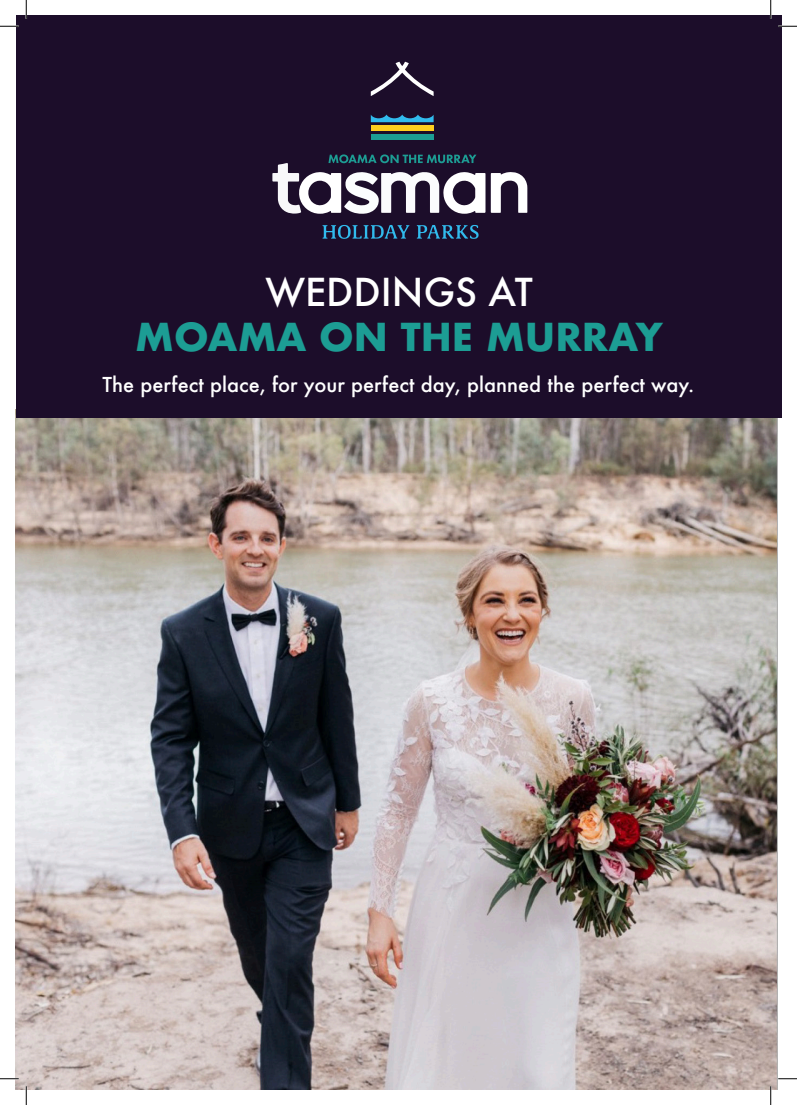
<style>
.page{position:relative;width:797px;height:1105px;background:#fff}
.page>*{position:absolute;margin:0;border:0;box-sizing:border-box;transform-origin:0 0}
.t1{font:700 37.5px "Futura";color:#1c9d94}
.t2{font:500 37.5px "Futura";color:#fff}
.t3{font:500 20px "Futura";color:#fff}
</style>
<div class="page">
<img style="left:16px;top:418px;width:761px;height:671px">
<div style="left:16px;top:16px;width:765px;height:402px;background:#1c0d2a"></div>
<div style="left:371px;top:134px;width:62px;height:6px;background:#1c9d94"></div>
<div style="left:371px;top:125px;width:62px;height:6px;background:#fece1e"></div>
<svg style="left:371px;top:115px;width:62px;height:7px"></svg>
<svg style="left:371px;top:62px;width:62px;height:34px"></svg>
<svg style="left:417px;top:225px;width:61px;height:14px"></svg>
<svg style="left:322px;top:225px;width:87px;height:14px"></svg>
<svg style="left:491px;top:172px;width:36px;height:41px"></svg>
<svg style="left:272px;top:154px;width:213px;height:60px"></svg>
<svg style="left:0;top:25px;width:19px;height:2px"></svg>
<svg style="left:778px;top:25px;width:19px;height:2px"></svg>
<svg style="left:0;top:1078px;width:19px;height:1px"></svg>
<svg style="left:778px;top:1078px;width:19px;height:1px"></svg>
<svg style="left:25px;top:0;width:2px;height:19px"></svg>
<svg style="left:25px;top:1086px;width:2px;height:19px"></svg>
<svg style="left:770px;top:0;width:1px;height:19px"></svg>
<svg style="left:770px;top:1086px;width:1px;height:19px"></svg>
<p class="t2" style="left:265px;top:266px;width:269px">WEDDINGS AT</p>
<p class="t1" style="left:135px;top:309px;width:529px">MOAMA ON THE MURRAY</p>
<p class="t3" style="left:102px;top:371px;width:593px">The perfect place, for your perfect day, planned the perfect way.</p>
</div>
